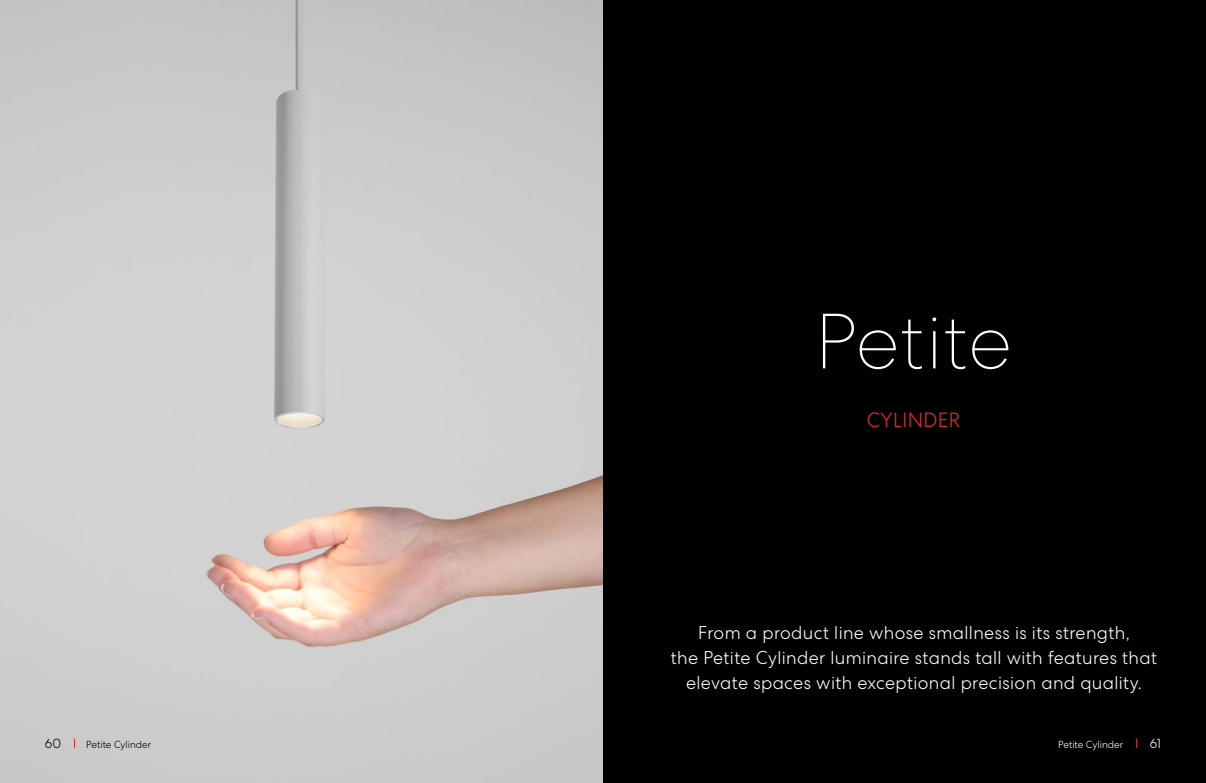
<style>
.page{position:relative;width:1206px;height:783px;background:#fff}
.page>*{position:absolute;margin:0;border:0;box-sizing:border-box;transform-origin:0 0}
.t1{font:100 78px "Centra No 2";letter-spacing:.015em;color:#fff}
.t2{font:300 20px "Centra No 2";letter-spacing:.02em;color:#e52e2d}
.t3{font:300 18px/25px "Centra No 2";letter-spacing:.02em;color:#fff;text-align:center}
.t4{font:300 13px "Centra No 2";color:#000}
.t5{font:300 13px "Centra No 2";color:#fff}
.t6{font:300 10px "Centra No 2";letter-spacing:.005em;color:#000}
.t7{font:300 10px "Centra No 2";letter-spacing:.005em;color:#fff}
</style>
<div class="page">
<img style="left:0;top:0;width:603px;height:783px">
<div style="left:603px;top:0;width:603px;height:783px;background:#000101"></div>
<p class="t4" style="left:45px;top:736px;width:18px">60</p>
<p class="t6" style="left:86px;top:739px;width:67px">Petite Cylinder</p>
<h1 class="t1" style="left:816px;top:298px;width:198px">Petite</h1>
<p class="t2" style="left:867px;top:409px;width:95px">CYLINDER</p>
<p class="t3" style="left:671px;top:620px;width:488px">From a product line whose smallness is its strength,<br>the Petite Cylinder luminaire stands tall with features that elevate spaces with exceptional precision and quality.</p>
<p class="t7" style="left:1058px;top:739px;width:67px">Petite Cylinder</p>
<p class="t5" style="left:1150px;top:736px;width:13px">61</p>
</div>
